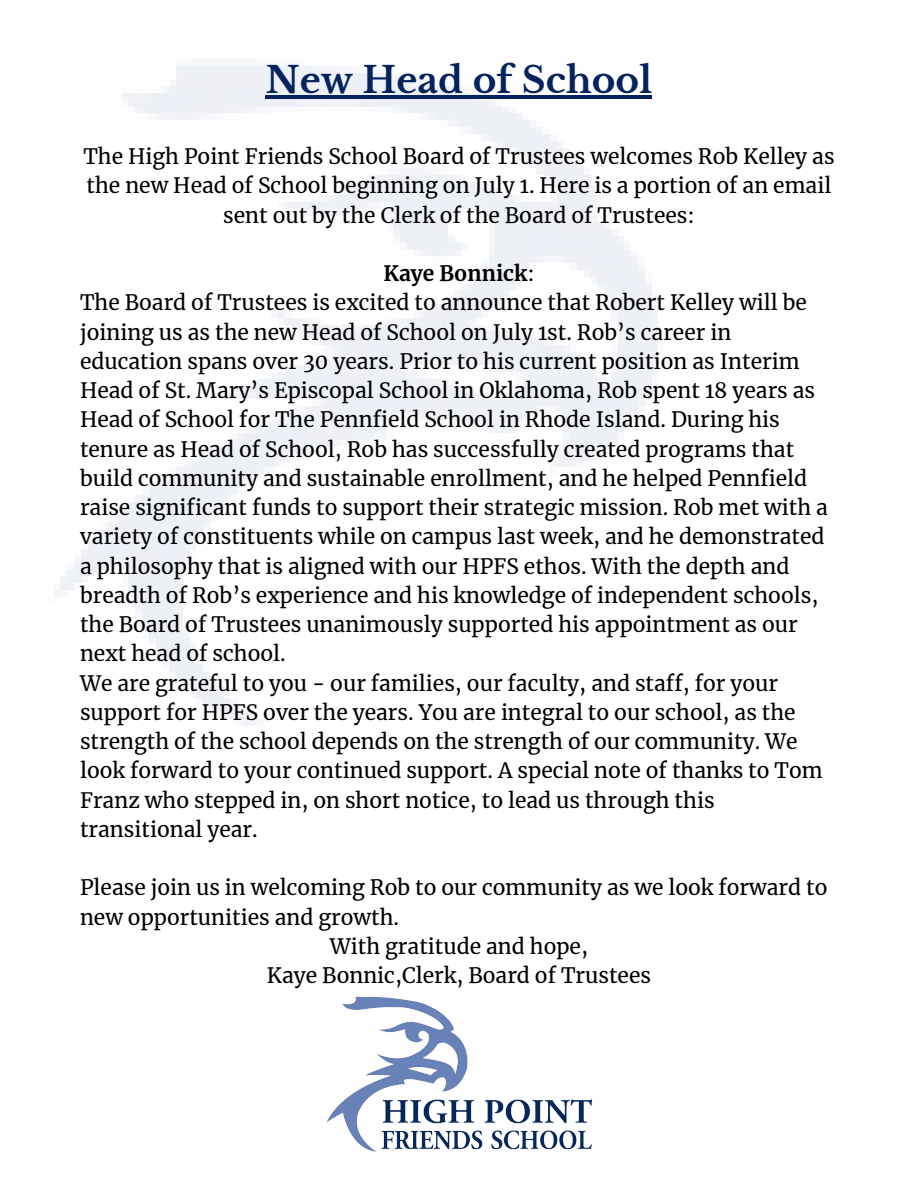
<style>
.page{position:relative;width:918px;height:1188px;background:#fff}
.page>*{position:absolute;margin:0;border:0;box-sizing:border-box;transform-origin:0 0}
.t1{font:700 36px "Libre Baskerville";color:#04235d}
.t2{font:21px/29.2px "Merriweather";color:#000}
.t3{font:700 21px "Merriweather";color:#000}
.s1{font-weight:400}
</style>
<div class="page">
<img style="left:54px;top:66px;width:604px;height:660px">
<img style="left:326px;top:996px;width:267px;height:156px">
<hr style="left:266px;top:95px;width:386px;height:4px;background:#04235d">
<p class="t1" style="left:266px;top:58px;width:388px">New Head of School</p>
<p class="t2" style="left:83px;top:142px;width:753px;text-align:center">The High Point Friends School Board of Trustees welcomes Rob Kelley as the new Head of School beginning on July 1. Here is a portion of an email sent out by the Clerk of the Board of Trustees:</p>
<h1 class="t3" style="left:383px;top:261px;width:153px">Kaye Bonnick<span class="s1">:</span></h1>
<p class="t2" style="left:80px;top:288px;width:750px">The Board of Trustees is excited to announce that Robert Kelley will be joining us as the new Head of School on July 1st. Rob’s career in education spans over 30 years. Prior to his current position as Interim Head of St. Mary’s Episcopal School in Oklahoma, Rob spent 18 years as Head of School for The Pennfield School in Rhode Island. During his tenure as Head of School, Rob has successfully created programs that build community and sustainable enrollment, and he helped Pennfield raise significant funds to support their strategic mission. Rob met with a variety of constituents while on campus last week, and he demonstrated a philosophy that is aligned with our HPFS ethos. With the depth and breadth of Rob’s experience and his knowledge of independent schools, the Board of Trustees unanimously supported his appointment as our next head of school.</p>
<p class="t2" style="left:80px;top:669px;width:744px">We are grateful to you - our families, our faculty, and staff, for your support for HPFS over the years. You are integral to our school, as the strength of the school depends on the strength of our community. We look forward to your continued support. A special note of thanks to Tom Franz who stepped in, on short notice, to lead us through this transitional year.</p>
<p class="t2" style="left:80px;top:873px;width:749px">Please join us in welcoming Rob to our community as we look forward to new opportunities and growth.</p>
<p class="t2" style="left:330px;top:932px;width:260px">With gratitude and hope,</p>
<p class="t2" style="left:267px;top:961px;width:386px">Kaye Bonnic,Clerk, Board of Trustees</p>
</div>
